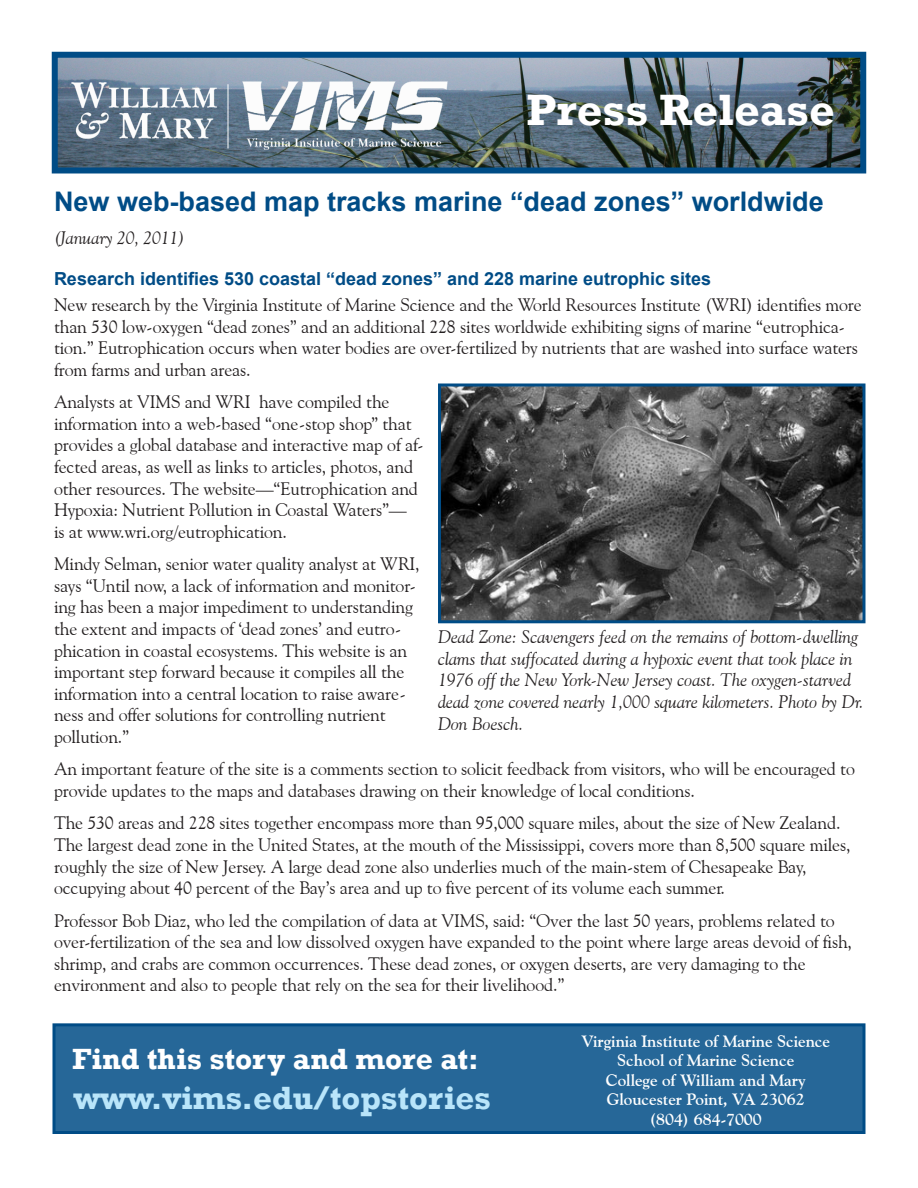
<style>
.page{position:relative;width:918px;height:1188px;background:#fff}
.page>*{position:absolute;margin:0;border:0;box-sizing:border-box;transform-origin:0 0}
.Press_Release_Headin{font:700 45px "Rockwell";color:#fff}
.Headline_-_centered{font:700 33px "Rockwell";color:#b9e5fa}
.Headline_-_centered-2{font:700 30px "Rockwell";color:#fff}
.Headline_-_Articles{font:700 27px "Arial";color:#004c86}
.Body_Text{font:18px/21.6px "Goudy Old Style BT";letter-spacing:-.01em;color:#231f20}
.Cutline{font:italic 18px/21.6px "Goudy Old Style BT";color:#231f20}
.Subheading{font:700 18px "Arial";color:#004c86}
.Body_Text-2{font:italic 18px "Goudy Old Style BT";letter-spacing:-.01em;color:#231f20}
.Headline_-_centered-3{font:700 16.5px "Goudy Old Style BT";color:#fff}
</style>
<div class="page">
<img style="left:59px;top:59px;width:800px;height:107px">
<div style="left:52px;top:52px;width:814px;height:121px;border:6px solid #004c86"></div>
<div style="left:54px;top:1025px;width:810px;height:107px;background:#266798"></div>
<div style="left:52px;top:1023px;width:814px;height:111px;border:3px solid #004c86"></div>
<img style="left:71px;top:81px;width:378px;height:69px">
<hr style="left:228px;top:84px;width:1px;height:64px;background:#fff">
<img style="left:442px;top:387px;width:420px;height:232px">
<div style="left:438px;top:383px;width:428px;height:240px;border:3px solid #004c86"></div>
<p class="Press_Release_Headin" style="left:526px;top:82px;width:310px">Press Release</p>
<p class="Headline_-_Articles" style="left:54px;top:184px;width:771px">New web-based map tracks marine “dead zones” worldwide</p>
<p class="Body_Text-2" style="left:54px;top:226px;width:133px">(January 20, 2011)</p>
<p class="Subheading" style="left:54px;top:267px;width:659px">Research identifies 530 coastal “dead zones” and 228 marine eutrophic sites</p>
<p class="Body_Text" style="left:54px;top:294px;width:809px">New research by the Virginia Institute of Marine Science and the World Resources Institute (WRI) identifies more than 530 low-oxygen “dead zones” and an additional 228 sites worldwide exhibiting signs of marine “eutrophica&shy;tion.” Eutrophication occurs when water bodies are over-fertilized by nutrients that are washed into surface waters from farms and urban areas.</p>
<p class="Body_Text" style="left:54px;top:391px;width:371px">Analysts at VIMS and WRI have compiled the information into a web-based “one-stop shop” that provides a global database and interactive map of af&shy;fected areas, as well as links to articles, photos, and other resources. The website—“Eutrophication and Hypoxia: Nutrient Pollution in Coastal Waters”—<br>is at www.wri.org/eutrophication.</p>
<p class="Body_Text" style="left:54px;top:553px;width:367px">Mindy Selman, senior water quality analyst at WRI, says “Until now, a lack of information and monitor&shy;ing has been a major impediment to understanding the extent and impacts of ‘dead zones’ and eutro&shy;phication in coastal ecosystems. This website is an important step forward because it compiles all the information into a central location to raise aware&shy;ness and offer solutions for controlling nutrient pollution.”</p>
<p class="Body_Text" style="left:54px;top:758px;width:802px">An important feature of the site is a comments section to solicit feedback from visitors, who will be encouraged to provide updates to the maps and databases drawing on their knowledge of local conditions.</p>
<p class="Body_Text" style="left:54px;top:812px;width:798px">The 530 areas and 228 sites together encompass more than 95,000 square miles, about the size of New Zealand.<br>The largest dead zone in the United States, at the mouth of the Mississippi, covers more than 8,500 square miles, roughly the size of New Jersey. A large dead zone also underlies much of the main-stem of Chesapeake Bay, occupying about 40 percent of the Bay’s area and up to five percent of its volume each summer.</p>
<p class="Body_Text" style="left:54px;top:909px;width:800px">Professor Bob Diaz, who led the compilation of data at VIMS, said: “Over the last 50 years, problems related to over-fertilization of the sea and low dissolved oxygen have expanded to the point where large areas devoid of fish, shrimp, and crabs are common occurrences. These dead zones, or oxygen deserts, are very damaging to the environment and also to people that rely on the sea for their livelihood.”</p>
<p class="Cutline" style="left:438px;top:626px;width:427px">Dead Zone: Scavengers feed on the remains of bottom-dwelling clams that suffocated during a hypoxic event that took place in 1976 off the New York-New Jersey coast. The oxygen-starved dead zone covered nearly 1,000 square kilometers. Photo by Dr.<br>Don Boesch.</p>
<p class="Headline_-_centered-2" style="left:72px;top:1040px;width:408px">Find this story and more at:</p>
<p class="Headline_-_centered" style="left:74px;top:1078px;width:419px">www.vims.edu/topstories</p>
<p class="Headline_-_centered-3" style="left:581px;top:1031px;width:250px">Virginia Institute of Marine Science</p>
<p class="Headline_-_centered-3" style="left:617px;top:1050px;width:179px">School of Marine Science</p>
<p class="Headline_-_centered-3" style="left:606px;top:1070px;width:201px">College of William and Mary</p>
<p class="Headline_-_centered-3" style="left:607px;top:1089px;width:200px">Gloucester Point, VA 23062</p>
<p class="Headline_-_centered-3" style="left:650px;top:1109px;width:114px">(804) 684-7000</p>
</div>
